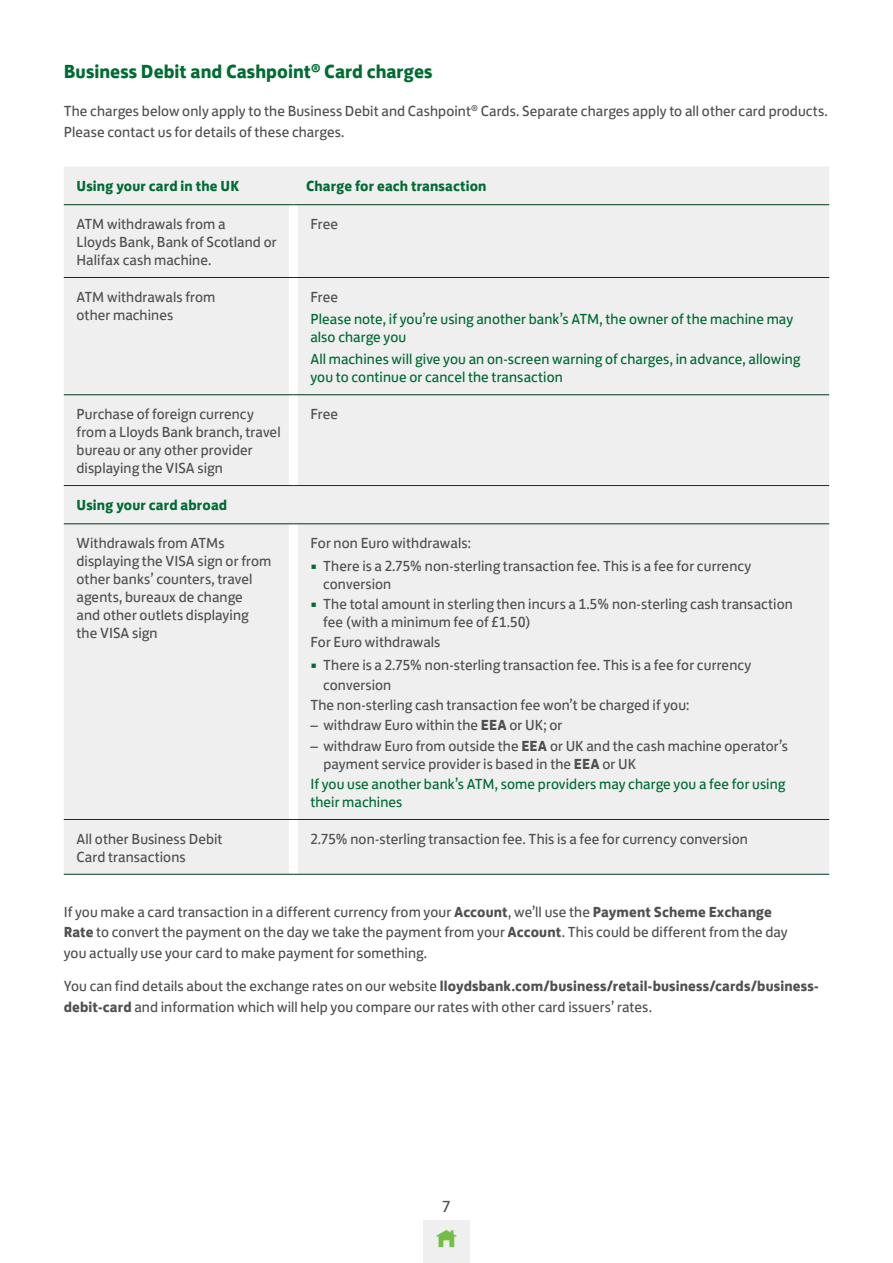
<style>
.page{position:relative;width:893px;height:1263px;background:#fff}
.page>*{position:absolute;margin:0;border:0;box-sizing:border-box;transform-origin:0 0}
.Sub_Header{font:700 19.5px "Lloyds Bank Jack";color:#006b32}
.t1{font:16.5px "Lloyds Bank Jack";color:#505052}
.Body_Copy{font:15px/20.7px "Lloyds Bank Jack";letter-spacing:.005em;color:#505052}
.Body_Table{font:15px/18px "Lloyds Bank Jack";letter-spacing:.005em;color:#505052}
.Body_Table-2{font:15px/18px "Lloyds Bank Jack";letter-spacing:.005em;color:#006b32}
.Body_Table-3{font:700 15px "Lloyds Bank Jack";letter-spacing:.01em;color:#006b32}
.s1{font-size:18.45px;color:#006b32}
.s2{font-weight:700}
</style>
<div class="page">
<div style="left:64px;top:167px;width:765px;height:707px;background:#efeff0"></div>
<div style="left:289px;top:205px;width:9px;height:72px;background:#fff"></div>
<div style="left:289px;top:278px;width:9px;height:116px;background:#fff"></div>
<div style="left:289px;top:395px;width:9px;height:90px;background:#fff"></div>
<div style="left:289px;top:524px;width:9px;height:295px;background:#fff"></div>
<div style="left:289px;top:820px;width:9px;height:54px;background:#fff"></div>
<hr style="left:64px;top:204px;width:229px;height:1px;background:#003a18">
<hr style="left:64px;top:277px;width:229px;height:1px;background:#003a18">
<hr style="left:64px;top:394px;width:229px;height:1px;background:#003a18">
<hr style="left:64px;top:485px;width:229px;height:1px;background:#003a18">
<hr style="left:64px;top:523px;width:229px;height:1px;background:#003a18">
<hr style="left:64px;top:819px;width:229px;height:1px;background:#003a18">
<hr style="left:64px;top:874px;width:229px;height:1px;background:#003a18">
<hr style="left:293px;top:204px;width:536px;height:1px;background:#003a18">
<hr style="left:293px;top:277px;width:536px;height:1px;background:#003a18">
<hr style="left:293px;top:394px;width:536px;height:1px;background:#003a18">
<hr style="left:293px;top:485px;width:536px;height:1px;background:#003a18">
<hr style="left:293px;top:523px;width:536px;height:1px;background:#003a18">
<hr style="left:293px;top:819px;width:536px;height:1px;background:#003a18">
<hr style="left:293px;top:874px;width:536px;height:1px;background:#003a18">
<div style="left:423px;top:1220px;width:47px;height:43px;background:#efeff0"></div>
<p class="Sub_Header" style="left:64px;top:55px;width:370px">Business Debit and Cashpoint<sup>®</sup> Card charges</p>
<p class="Body_Copy" style="left:64px;top:99px;width:766px">The charges below only apply to the Business Debit and Cashpoint<sup>®</sup> Cards. Separate charges apply to all other card products.<br>Please contact us for details of these charges.</p>
<p class="Body_Table-3" style="left:77px;top:173px;width:164px">Using your card in the UK</p>
<p class="Body_Table-3" style="left:306px;top:173px;width:182px">Charge for each transaction</p>
<p class="Body_Table" style="left:77px;top:213px;width:202px">ATM withdrawals from a<br>Lloyds Bank, Bank of Scotland or<br>Halifax cash machine.</p>
<p class="Body_Table" style="left:310px;top:213px;width:29px">Free</p>
<p class="Body_Table" style="left:77px;top:286px;width:140px">ATM withdrawals from other machines</p>
<p class="Body_Table" style="left:310px;top:286px;width:29px">Free</p>
<p class="Body_Table-2" style="left:310px;top:308px;width:484px">Please note, if you’re using another bank’s ATM, the owner of the machine may also charge you</p>
<p class="Body_Table-2" style="left:310px;top:349px;width:492px">All machines will give you an on-screen warning of charges, in advance, allowing you to continue or cancel the transaction</p>
<p class="Body_Table" style="left:77px;top:403px;width:206px">Purchase of foreign currency from a Lloyds Bank branch, travel bureau or any other provider displaying the VISA sign</p>
<p class="Body_Table" style="left:310px;top:403px;width:29px">Free</p>
<p class="Body_Table-3" style="left:77px;top:492px;width:152px">Using your card abroad</p>
<p class="Body_Table" style="left:77px;top:532px;width:196px">Withdrawals from ATMs displaying the VISA sign or from other banks’ counters, travel agents, bureaux de change<br>and other outlets displaying the VISA sign</p>
<p class="Body_Table" style="left:310px;top:532px;width:162px">For non Euro withdrawals:</p>
<p class="Body_Copy" style="left:323px;top:555px;width:430px;line-height:18px;text-indent:-13px"><span class="s1">•</span> There is a 2.75% non-sterling transaction fee. This is a fee for currency conversion</p>
<p class="Body_Copy" style="left:323px;top:593px;width:471px;line-height:18px;text-indent:-13px"><span class="s1">•</span> The total amount in sterling then incurs a 1.5% non-sterling cash transaction fee (with a minimum fee of £1.50)</p>
<p class="Body_Table" style="left:310px;top:631px;width:132px">For Euro withdrawals</p>
<p class="Body_Copy" style="left:323px;top:653px;width:430px;text-indent:-13px"><span class="s1">•</span> There is a 2.75% non-sterling transaction fee. This is a fee for currency conversion</p>
<p class="Body_Table" style="left:310px;top:695px;width:381px">The non-sterling cash transaction fee won’t be charged if you:</p>
<p class="Body_Table" style="left:310px;top:715px;width:254px">– withdraw Euro within the <span class="s2">EEA</span> or UK; or</p>
<p class="Body_Table" style="left:323px;top:735px;width:466px;text-indent:-13px">– withdraw Euro from outside the <span class="s2">EEA</span> or UK and the cash machine operator’s payment service provider is based in the <span class="s2">EEA</span> or UK</p>
<p class="Body_Table-2" style="left:310px;top:773px;width:476px">If you use another bank’s ATM, some providers may charge you a fee for using their machines</p>
<p class="Body_Table" style="left:77px;top:828px;width:148px">All other Business Debit<br>Card transactions</p>
<p class="Body_Table" style="left:310px;top:828px;width:439px">2.75% non-sterling transaction fee. This is a fee for currency conversion</p>
<p class="Body_Copy" style="left:64px;top:900px;width:725px">If you make a card transaction in a different currency from your <span class="s2">Account</span>, we’ll use the <span class="s2">Payment Scheme Exchange<br>Rate</span> to convert the payment on the day we take the payment from your <span class="s2">Account</span>. This could be different from the day you actually use your card to make payment for something.</p>
<p class="Body_Copy" style="left:64px;top:974px;width:756px">You can find details about the exchange rates on our website <span class="s2">lloydsbank.com/business/retail-business/cards/business&shy;debit-card</span> and information which will help you compare our rates with other card issuers’ rates.</p>
<p class="t1" style="left:443px;top:1193px;width:9px">7</p>
</div>
